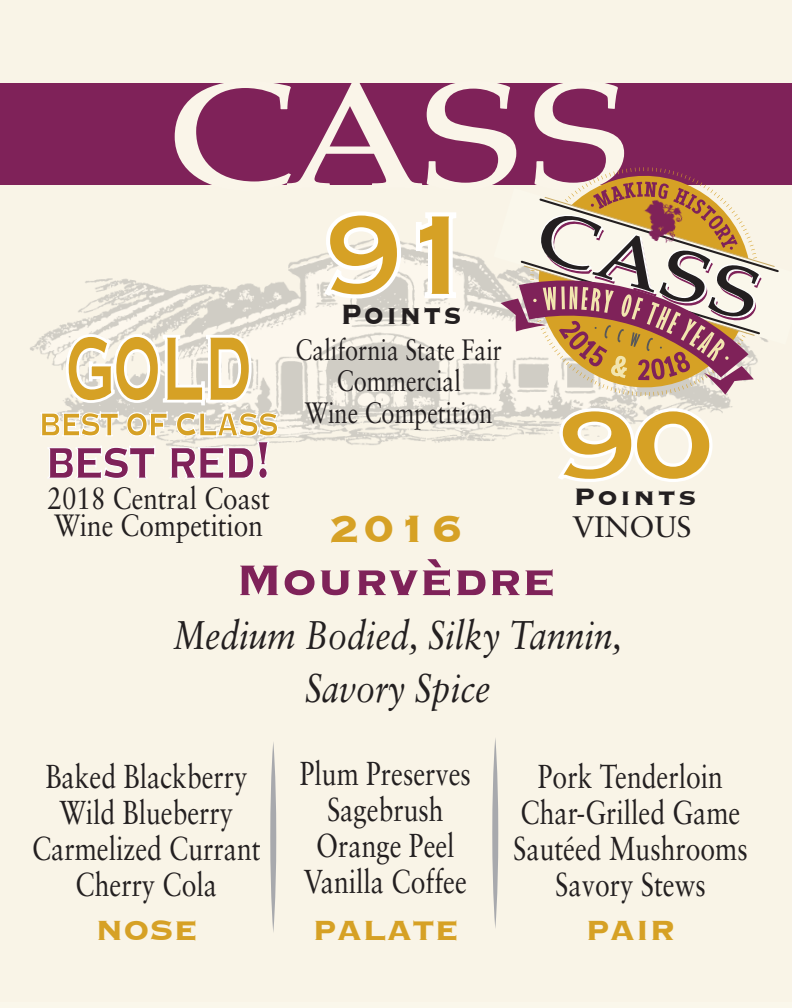
<style>
.page{position:relative;width:792px;height:1008px;background:#fff}
.page>*{position:absolute;margin:0;border:0;box-sizing:border-box;transform-origin:0 0}
.t1{font:700 155.2px "Copperplate";color:#d6a125;scale:.89 1}
.t2{font:700 132px "Copperplate";color:#d6a125;scale:1.05 1}
.t3{font:700 123.2px "Copperplate";color:#d6a125;scale:.58 1}
.t4{font:700 69.2px "Copperplate";letter-spacing:-.06em;color:#7f2259;scale:.75 1}
.t5{font:700 56px "Copperplate";color:#7f2259}
.t6{font:700 49.6px "Copperplate";color:#d6a125}
.t7{font:700 43.2px "Copperplate";letter-spacing:-.06em;color:#d6a125;scale:.75 1}
.t8{font:italic 40px/53.2px "Sabon";color:#231f20;text-align:center;scale:.85 1}
.t9{font:700 36px "Copperplate";color:#d6a125}
.t10{font:700 36px "Copperplate";letter-spacing:.08em;color:#231f20;scale:.89 1}
.t11{font:33.2px/36px "Sabon";color:#231f20;text-align:center;scale:.8 1}
.t12{font:30.8px/26.8px "Sabon";color:#231f20;scale:.85 1}
.t13{font:700 30.8px "Copperplate";letter-spacing:.08em;color:#231f20;scale:1.05 1}
.t14{font:29.6px/31.6px "Sabon";color:#231f20;text-align:center;scale:.8 1}
.t15{font:29.6px "Sabon";color:#231f20}
</style>
<div class="page">
<div style="left:0;top:83px;width:792px;height:102px;background:#7f2259"></div>
<div style="left:0;top:1002px;width:792px;height:6px;background:#faf7eb"></div>
<div style="left:780px;top:188px;width:12px;height:157px;background:#f9f4e7"></div>
<svg style="left:270px;top:741px;width:6px;height:192px"></svg>
<svg style="left:492px;top:737px;width:6px;height:192px"></svg>
<svg style="left:40px;top:81px;width:740px;height:403px"></svg>
<h3 class="t3" style="left:64px;top:287px;width:327px">GOLD</h3>
<h3 class="t7" style="left:38px;top:396px;width:323px">BEST OF CLASS</h3>
<h3 class="t4" style="left:44px;top:414px;width:307px">best red!</h3>
<p class="t12" style="left:48px;top:485px;width:263px">2018 Central Coast<br>Wine Competition</p>
<h1 class="t1" style="left:321px;top:152px;width:181px">91</h1>
<p class="t10" style="left:340px;top:291px;width:138px">Points</p>
<p class="t14" style="left:296px;top:334px;width:260px">California State Fair<br>Commercial</p>
<p class="t14" style="left:305px;top:397px;width:236px">Wine Competition</p>
<h3 class="t6" style="left:330px;top:496px;width:134px">2016</h3>
<h2 class="t2" style="left:554px;top:358px;width:155px">90</h2>
<p class="t13" style="left:574px;top:476px;width:118px">Points</p>
<p class="t15" style="left:573px;top:509px;width:121px">VINOUS</p>
<h3 class="t5" style="left:236px;top:543px;width:322px">Mourvèdre</h3>
<p class="t8" style="left:173px;top:608px;width:530px">Medium Bodied, Silky Tannin,<br>Savory Spice</p>
<p class="t11" style="left:32px;top:758px;width:287px">Baked Blackberry<br>Wild Blueberry<br>Carmelized Currant<br>Cherry Cola</p>
<p class="t11" style="left:300px;top:755px;width:215px">Plum Preserves<br>Sagebrush<br>Orange Peel<br>Vanilla Coffee</p>
<p class="t11" style="left:513px;top:758px;width:295px">Pork Tenderloin<br>Char-Grilled Game<br>Sautéed Mushrooms<br>Savory Stews</p>
<p class="t9" style="left:95px;top:906px;width:104px">NOSE</p>
<p class="t9" style="left:312px;top:906px;width:148px">PALATE</p>
<p class="t9" style="left:585px;top:906px;width:91px">PAIR</p>
</div>
